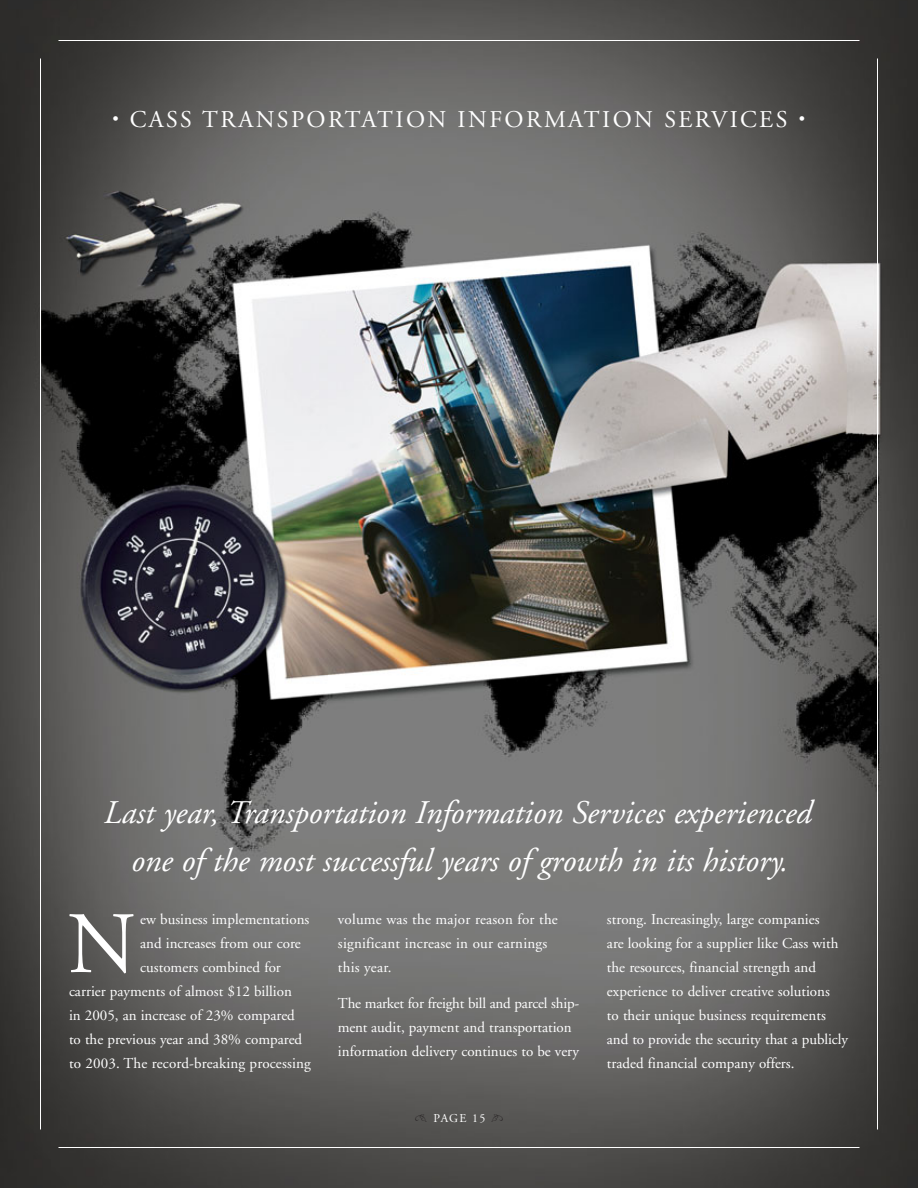
<style>
.page{position:relative;width:918px;height:1188px;background:#fff}
.page>*{position:absolute;margin:0;border:0;box-sizing:border-box;transform-origin:0 0}
.t1{font:87.3px "Adobe Garamond";color:#fff}
.t2{font:italic 33px/48px "Adobe Garamond";color:#fff;text-align:center}
.t3{font:24px "Adobe Garamond";letter-spacing:.1em;color:#fff}
.t4{font:15px/24px "Adobe Garamond";color:#fff}
.t5{font:12px "Adobe Garamond";letter-spacing:.095em;color:#fff}
.s1{font-size:16.5px}
.s2{font-family:"Type Embellishments Two Plain";color:#231f20}
</style>
<div class="page">
<img style="left:0;top:0;width:918px;height:1188px">
<hr style="left:40px;top:58px;width:1px;height:1072px;background:#fff">
<hr style="left:58px;top:40px;width:802px;height:1px;background:#fff">
<hr style="left:58px;top:1147px;width:802px;height:1px;background:#fff">
<hr style="left:877px;top:58px;width:1px;height:1072px;background:#fff">
<h3 class="t3" style="left:113px;top:110px;width:694px"><span class="s1">•</span> CASS TRANSPORTATION INFORMATION SERVICES <span class="s1">•</span></h3>
<h2 class="t2" style="left:103px;top:792px;width:709px">Last year, Transportation Information Services experienced one of the most successful years of growth in its history.</h2>
<h1 class="t1" style="left:68px;top:909px;width:70px">N</h1>
<p class="t4" style="left:140px;top:909px;width:171px">ew business implementations</p>
<p class="t4" style="left:140px;top:933px;width:162px">and increases from our core</p>
<p class="t4" style="left:140px;top:957px;width:142px">customers combined for</p>
<p class="t4" style="left:69px;top:981px;width:224px">carrier payments of almost $12 billion</p>
<p class="t4" style="left:69px;top:1005px;width:227px">in 2005, an increase of 23% compared</p>
<p class="t4" style="left:69px;top:1029px;width:235px">to the previous year and 38% compared</p>
<p class="t4" style="left:69px;top:1053px;width:243px">to 2003. The record-breaking processing</p>
<p class="t4" style="left:338px;top:909px;width:221px">volume was the major reason for the significant increase in our earnings this year.</p>
<p class="t4" style="left:338px;top:993px;width:243px">The market for freight bill and parcel ship&shy;ment audit, payment and transportation information delivery continues to be very</p>
<p class="t5" style="left:415px;top:1113px;width:90px"><span class="s2">ƒ</span> PAGE 15 <span class="s2">%</span></p>
<p class="t4" style="left:607px;top:909px;width:243px">strong. Increasingly, large companies<br>are looking for a supplier like Cass with the resources, financial strength and experience to deliver creative solutions<br>to their unique business requirements and to provide the security that a publicly traded financial company offers.</p>
</div>
